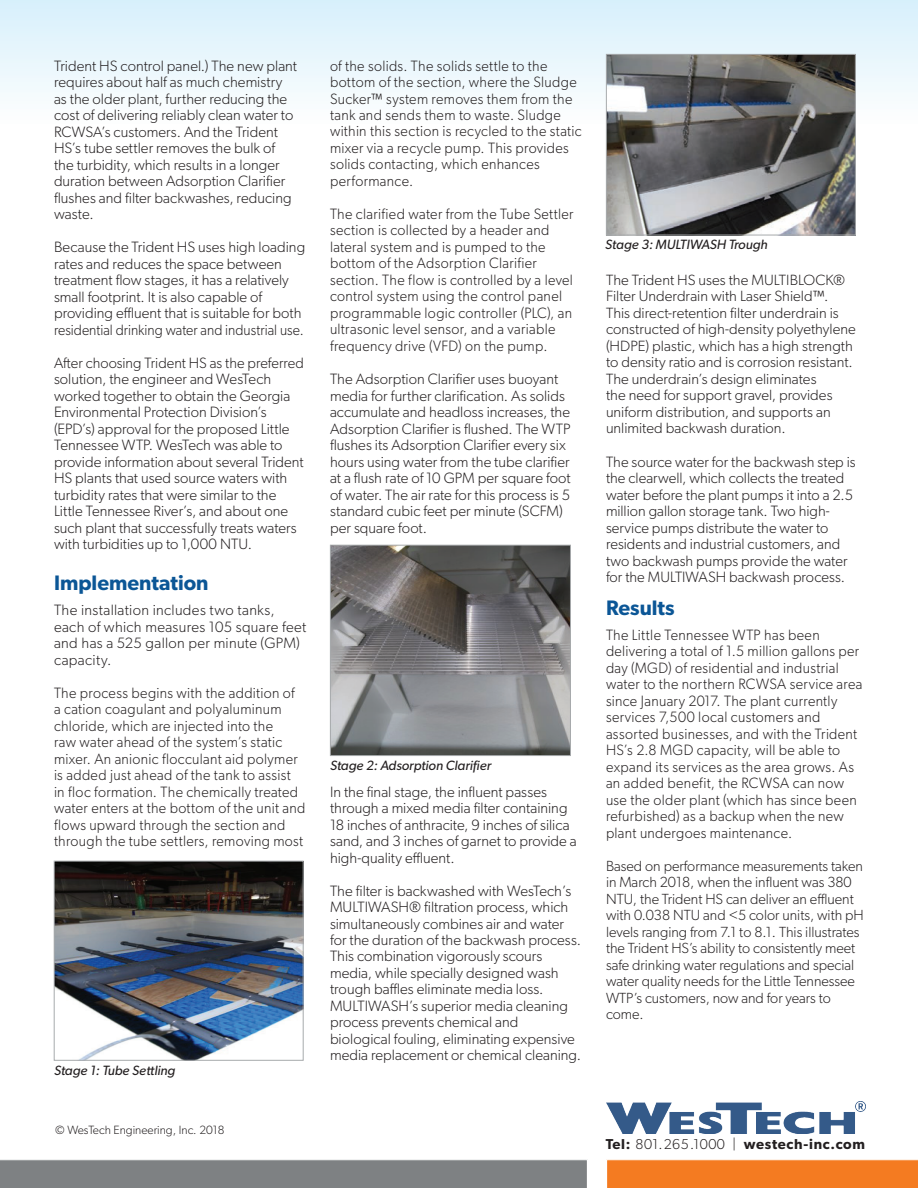
<style>
.page{position:relative;width:918px;height:1188px;background:#fff}
.page>*{position:absolute;margin:0;border:0;box-sizing:border-box;transform-origin:0 0}
.t1{font:600 21px "Gibson";color:#0b5696}
.t2{font:300 15px/16.5px "Gibson";letter-spacing:.005em;color:#231f20}
.t3{font:300 15px/16.5px "Gibson";letter-spacing:.025em;color:#231f20;scale:.96 1}
.t4{font:300 15px/16.5px "Gibson";letter-spacing:.025em;color:#231f20}
.t5{font:300 14.85px/16.5px "Gibson";color:#231f20}
.t6{font:300 14.7px/16.5px "Gibson";color:#231f20}
.t7{font:600 14.4px "Gibson";letter-spacing:.05em;color:#231f20}
.t8{font:italic 13.5px "Gibson";color:#231f20}
.t9{font:300 12px "Gibson";color:#231f20}
.s1{font-weight:300}
</style>
<div class="page">
<div style="left:0;top:0;width:918px;height:136px;background:linear-gradient(to bottom,#d7f0fb,#fffffe)"></div>
<div style="left:0;top:1159px;width:588px;height:29px;background:#7e8183"></div>
<svg style="left:606px;top:1159px;width:312px;height:29px;background:#f4802a"></svg>
<img style="left:606px;top:1101px;width:259px;height:33px">
<img style="left:332px;top:547px;width:237px;height:207px">
<div style="left:330px;top:545px;width:241px;height:211px;border:1px solid #a7aaac"></div>
<img style="left:608px;top:56px;width:246px;height:177px">
<div style="left:606px;top:54px;width:250px;height:181px;border:1px solid #a7aaac"></div>
<img style="left:56px;top:863px;width:246px;height:196px">
<div style="left:54px;top:861px;width:250px;height:200px;border:1px solid #a7aaac"></div>
<p class="t2" style="left:54px;top:57px;width:245px">Trident HS control panel.) The new plant requires about half as much chemistry as the older plant, further reducing the cost of delivering reliably clean water to RCWSA’s customers. And the Trident HS’s tube settler removes the bulk of the turbidity, which results in a longer duration between Adsorption Clarifier flushes and filter backwashes, reducing waste.</p>
<p class="t2" style="left:54px;top:238px;width:253px">Because the Trident HS uses high loading rates and reduces the space between treatment flow stages, it has a relatively small footprint. It is also capable of providing effluent that is suitable for both residential drinking water and industrial use.</p>
<p class="t2" style="left:54px;top:354px;width:252px">After choosing Trident HS as the preferred solution, the engineer and WesTech worked together to obtain the Georgia Environmental Protection Division’s (EPD’s) approval for the proposed Little Tennessee WTP. WesTech was able to provide information about several Trident HS plants that used source waters with turbidity rates that were similar to the Little Tennessee River’s, and about one such plant that successfully treats waters with turbidities up to 1,000 NTU.</p>
<h1 class="t1" style="left:54px;top:570px;width:156px">Implementation</h1>
<p class="t4" style="left:54px;top:601px;width:254px">The installation includes two tanks, each of which measures 105 square feet and has a 525 gallon per minute (GPM) capacity.</p>
<p class="t3" style="left:54px;top:684px;width:263px">The process begins with the addition of<br>a cation coagulant and polyaluminum chloride, which are injected into the<br>raw water ahead of the system’s static mixer. An anionic flocculant aid polymer is added just ahead of the tank to assist<br>in floc formation. The chemically treated water enters at the bottom of the unit and flows upward through the section and through the tube settlers, removing most</p>
<p class="t8" style="left:54px;top:1062px;width:123px">Stage 1: Tube Settling</p>
<p class="t9" style="left:55px;top:1122px;width:171px">© WesTech Engineering, Inc. 2018</p>
<p class="t3" style="left:330px;top:57px;width:264px">of the solids. The solids settle to the bottom of the section, where the Sludge Sucker™ system removes them from the tank and sends them to waste. Sludge within this section is recycled to the static mixer via a recycle pump. This provides solids contacting, which enhances performance.</p>
<p class="t3" style="left:330px;top:205px;width:255px">The clarified water from the Tube Settler section is collected by a header and lateral system and is pumped to the bottom of the Adsorption Clarifier section. The flow is controlled by a level control system using the control panel programmable logic controller (PLC), an ultrasonic level sensor, and a variable frequency drive (VFD) on the pump.</p>
<p class="t2" style="left:330px;top:370px;width:242px">The Adsorption Clarifier uses buoyant media for further clarification. As solids accumulate and headloss increases, the Adsorption Clarifier is flushed. The WTP flushes its Adsorption Clarifier every six hours using water from the tube clarifier at a flush rate of 10 GPM per square foot of water. The air rate for this process is 5 standard cubic feet per minute (SCFM) per square foot.</p>
<p class="t8" style="left:330px;top:757px;width:163px">Stage 2: Adsorption Clarifier</p>
<p class="t2" style="left:330px;top:783px;width:248px">In the final stage, the influent passes through a mixed media filter containing 18 inches of anthracite, 9 inches of silica sand, and 3 inches of garnet to provide a high-quality effluent.</p>
<p class="t2" style="left:330px;top:882px;width:253px">The filter is backwashed with WesTech’s MULTIWASH® filtration process, which simultaneously combines air and water for the duration of the backwash process.<br>This combination vigorously scours media, while specially designed wash trough baffles eliminate media loss.<br>MULTIWASH’s superior media cleaning process prevents chemical and biological fouling, eliminating expensive media replacement or chemical cleaning.</p>
<p class="t8" style="left:605px;top:236px;width:164px">Stage 3: MULTIWASH Trough</p>
<p class="t5" style="left:606px;top:271px;width:251px">The Trident HS uses the MULTIBLOCK® Filter Underdrain with Laser Shield™.<br>This direct-retention filter underdrain is constructed of high-density polyethylene (HDPE) plastic, which has a high strength to density ratio and is corrosion resistant.<br>The underdrain’s design eliminates<br>the need for support gravel, provides uniform distribution, and supports an unlimited backwash duration.</p>
<p class="t2" style="left:606px;top:453px;width:251px">The source water for the backwash step is the clearwell, which collects the treated water before the plant pumps it into a 2.5 million gallon storage tank. Two high&shy;service pumps distribute the water to residents and industrial customers, and two backwash pumps provide the water for the MULTIWASH backwash process.</p>
<h1 class="t1" style="left:606px;top:595px;width:70px">Results</h1>
<p class="t3" style="left:606px;top:626px;width:269px">The Little Tennessee WTP has been delivering a total of 1.5 million gallons per day (MGD) of residential and industrial water to the northern RCWSA service area since January 2017. The plant currently services 7,500 local customers and assorted businesses, and with the Trident HS’s 2.8 MGD capacity, will be able to expand its services as the area grows. As an added benefit, the RCWSA can now use the older plant (which has since been refurbished) as a backup when the new plant undergoes maintenance.</p>
<p class="t6" style="left:606px;top:857px;width:259px">Based on performance measurements taken in March 2018, when the influent was 380<br>NTU, the Trident HS can deliver an effluent with 0.038 NTU and &lt;5 color units, with pH levels ranging from 7.1 to 8.1. This illustrates the Trident HS’s ability to consistently meet safe drinking water regulations and special water quality needs for the Little Tennessee WTP’s customers, now and for years to come.</p>
<p class="t7" style="left:606px;top:1135px;width:261px">Tel: <span class="s1">801.265.1000 |</span> westech-inc.com</p>
</div>
